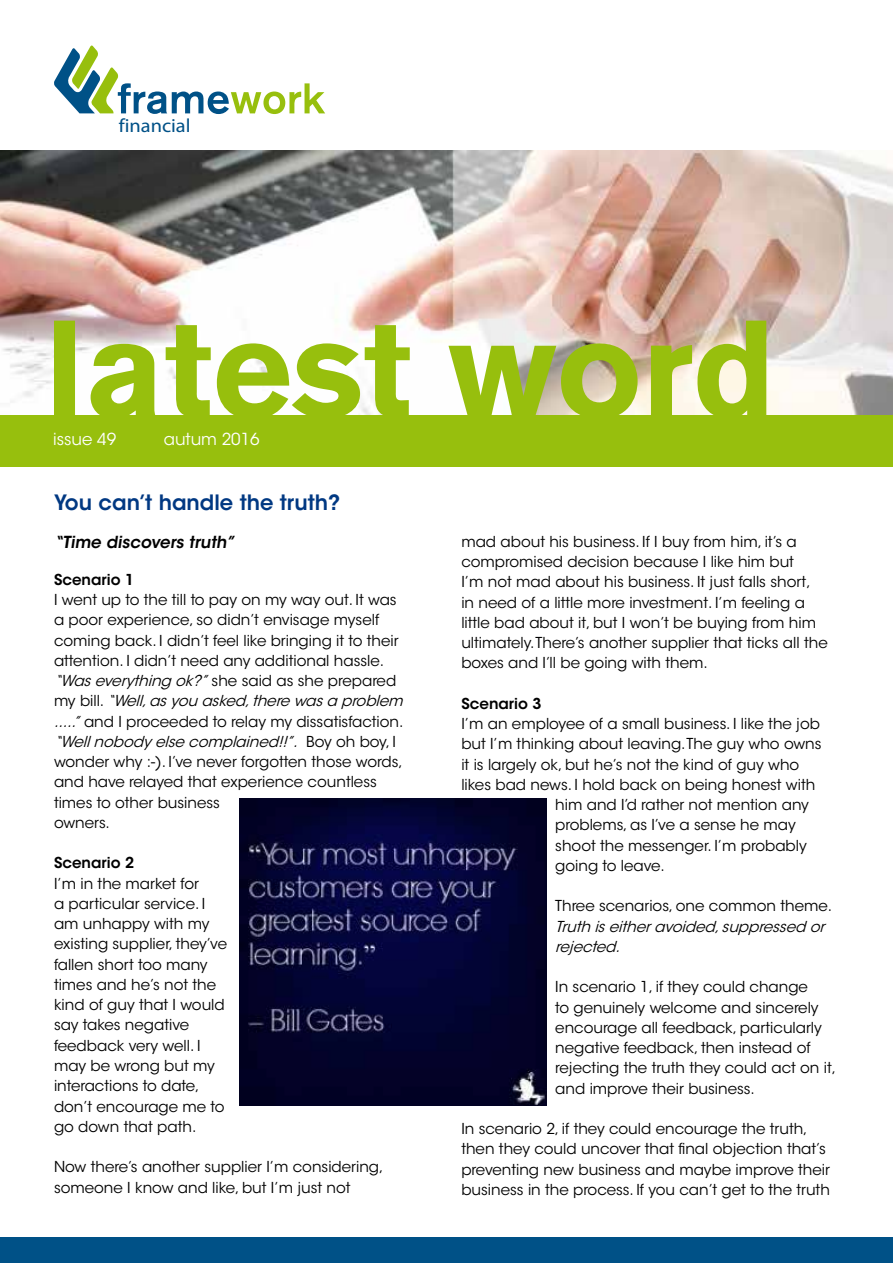
<style>
.page{position:relative;width:893px;height:1263px;background:#fff}
.page>*{position:absolute;margin:0;border:0;box-sizing:border-box;transform-origin:0 0}
.t1{font:600 21px "ITC Avant Garde Std";color:#003882}
.t2{font:19.2px "Myriad Pro";color:#005187;scale:1.07 1}
.t3{font:600 16.5px "ITC Avant Garde Std";color:#000}
.t4{font:16.5px "ITC Avant Garde Std";color:#fff}
.t5{font:15px/20.2px "ITC Avant Garde Std";color:#000}
.t6{font:italic 15px/20.2px "ITC Avant Garde Std";color:#000}
.t7{font:600 15px "ITC Avant Garde Std";color:#000}
.s1{font-style:italic}
</style>
<div class="page">
<div style="left:0;top:415px;width:893px;height:51px;background:#97bf0d"></div>
<div style="left:0;top:1237px;width:893px;height:26px;background:#005187"></div>
<img style="left:0;top:151px;width:893px;height:264px">
<svg style="left:54px;top:45px;width:271px;height:69px"></svg>
<svg style="left:54px;top:321px;width:712px;height:94px"></svg>
<img style="left:239px;top:799px;width:308px;height:306px">
<p class="t2" style="left:119px;top:113px;width:148px">financial planning</p>
<p class="t4" style="left:53px;top:429px;width:65px">issue 49</p>
<p class="t4" style="left:164px;top:429px;width:98px">autum 2016</p>
<h1 class="t1" style="left:54px;top:489px;width:288px">You can’t handle the truth?</h1>
<p class="t3" style="left:54px;top:531px;width:186px">“Time discovers truth”</p>
<p class="t7" style="left:54px;top:570px;width:82px">Scenario 1</p>
<p class="t5" style="left:54px;top:590px;width:355px">I went up to the till to pay on my way out. It was a poor experience, so didn’t envisage myself coming back. I didn’t feel like bringing it to their attention. I didn’t need any additional hassle. <span class="s1">“Waseverything ok?”</span>s h e s a i d a s s h e p re p a re d m y b i l l . <span class="s1">“Well,asyou asked,there wasa problem .....”</span>and I proceeded to relay my dissatisfaction. <span class="s1">“Wellnobodyelse complained!!”.</span> B o y o h b o y, I wonder why :-). I’ve never forgotten those words, and have relayed that experience countless times to other business<br>owners.</p>
<p class="t7" style="left:54px;top:853px;width:82px">Scenario 2</p>
<p class="t5" style="left:54px;top:873px;width:175px">I’m in the market for<br>a particular service. I am unhappy with my existing supplier, they’ve fallen short too many times and he’s not the kind of guy that I would say takes negative feedback very well. I may be wrong but my interactions to date, don’t encourage me to go down that path.</p>
<p class="t5" style="left:54px;top:1157px;width:331px">Now there’s another supplier I’m considering, someone I know and like, but I’m just not</p>
<p class="t5" style="left:461px;top:531px;width:368px">mad about his business. If I buy from him, it’s a compromised decision because I like him but<br>I’m not mad about his business. It just falls short,<br>in need of a little more investment. I’m feeling a little bad about it, but I won’t be buying from him ultimately. There’s another supplier that ticks all the boxes and I’ll be going with them.</p>
<p class="t7" style="left:461px;top:694px;width:82px">Scenario 3</p>
<p class="t5" style="left:461px;top:714px;width:360px">I’m an employee of a small business. I like the job</p>
<p class="t5" style="left:461px;top:734px;width:362px">but I’m thinking about leaving. The guy who owns</p>
<p class="t5" style="left:461px;top:754px;width:339px">it is largely ok, but he’s not the kind of guy who</p>
<p class="t5" style="left:461px;top:774px;width:355px">likes bad news. I hold back on being honest with</p>
<p class="t5" style="left:555px;top:795px;width:255px">him and I’d rather not mention any</p>
<p class="t5" style="left:555px;top:815px;width:242px">problems, as I’ve a sense he may</p>
<p class="t5" style="left:555px;top:835px;width:253px">shoot the messenger. I’m probably</p>
<p class="t5" style="left:555px;top:855px;width:111px">going to leave.</p>
<p class="t5" style="left:555px;top:896px;width:278px">Three scenarios, one common theme.</p>
<p class="t6" style="left:555px;top:916px;width:275px">Truth iseitheravoided,suppressed or rejected.</p>
<p class="t5" style="left:555px;top:977px;width:282px">In scenario 1, if they could change<br>to genuinely welcome and sincerely encourage all feedback, particularly negative feedback, then instead of rejecting the truth they could act on it, and improve their business.</p>
<p class="t5" style="left:461px;top:1119px;width:370px">In scenario 2, if they could encourage the truth, then they could uncover that final objection that’s preventing new business and maybe improve their business in the process. If you can’t get to the truth</p>
</div>
